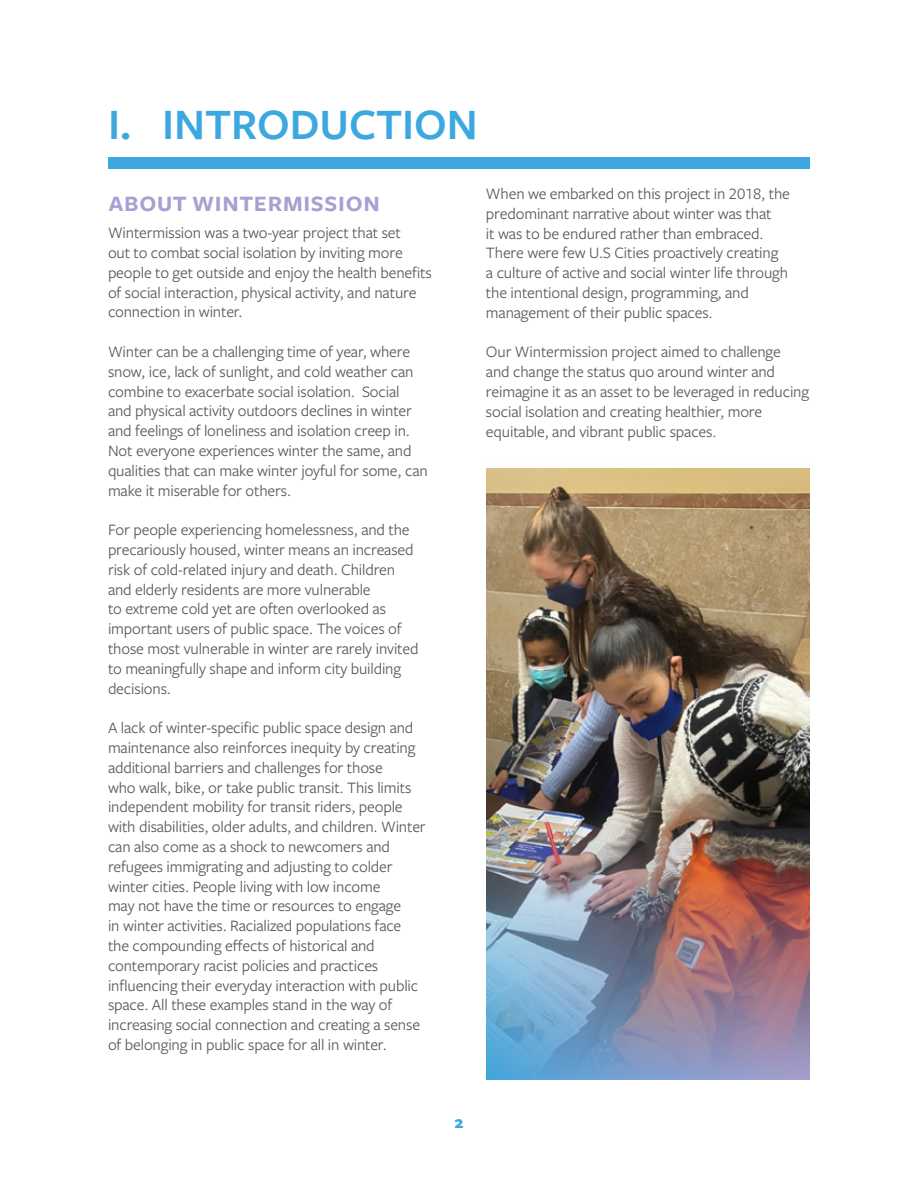
<style>
.page{position:relative;width:918px;height:1188px;background:#fff}
.page>*{position:absolute;margin:0;border:0;box-sizing:border-box;transform-origin:0 0}
.t1{font:600 45px "Freight Sans Pro";color:#3da8df}
.t2{font:600 30px "Freight Sans Pro";color:#a99fd3}
.t3{font:700 18px "Freight Sans Pro";color:#3da8df}
.t4{font:16.5px/19.8px "Freight Sans Pro";letter-spacing:-.01em;color:#58595b}
</style>
<div class="page">
<div style="left:108px;top:157px;width:702px;height:12px;background:#3da8df"></div>
<img style="left:486px;top:468px;width:324px;height:612px">
<h1 class="t1" style="left:108px;top:94px;width:371px">I. INTRODUCTION</h1>
<h2 class="t2" style="left:108px;top:181px;width:274px">about wintermission</h2>
<p class="t4" style="left:108px;top:222px;width:325px">Wintermission was a two-year project that set<br>out to combat social isolation by inviting more people to get outside and enjoy the health benefits of social interaction, physical activity, and nature connection in winter.</p>
<p class="t4" style="left:108px;top:341px;width:321px">Winter can be a challenging time of year, where snow, ice, lack of sunlight, and cold weather can combine to exacerbate social isolation. Social<br>and physical activity outdoors declines in winter and feelings of loneliness and isolation creep in.<br>Not everyone experiences winter the same, and qualities that can make winter joyful for some, can make it miserable for others.</p>
<p class="t4" style="left:108px;top:519px;width:312px">For people experiencing homelessness, and the precariously housed, winter means an increased risk of cold-related injury and death. Children and elderly residents are more vulnerable<br>to extreme cold yet are often overlooked as important users of public space. The voices of those most vulnerable in winter are rarely invited to meaningfully shape and inform city building decisions.</p>
<p class="t4" style="left:108px;top:717px;width:319px">A lack of winter-specific public space design and maintenance also reinforces inequity by creating additional barriers and challenges for those<br>who walk, bike, or take public transit. This limits independent mobility for transit riders, people with disabilities, older adults, and children. Winter can also come as a shock to newcomers and refugees immigrating and adjusting to colder winter cities. People living with low income<br>may not have the time or resources to engage<br>in winter activities. Racialized populations face the compounding effects of historical and contemporary racist policies and practices influencing their everyday interaction with public space. All these examples stand in the way of increasing social connection and creating a sense of belonging in public space for all in winter.</p>
<p class="t4" style="left:486px;top:183px;width:306px">When we embarked on this project in 2018, the predominant narrative about winter was that<br>it was to be endured rather than embraced.<br>There were few U.S Cities proactively creating<br>a culture of active and social winter life through the intentional design, programming, and management of their public spaces.</p>
<p class="t4" style="left:486px;top:341px;width:325px">Our Wintermission project aimed to challenge<br>and change the status quo around winter and reimagine it as an asset to be leveraged in reducing social isolation and creating healthier, more equitable, and vibrant public spaces.</p>
<p class="t3" style="left:454px;top:1109px;width:10px">2</p>
</div>
